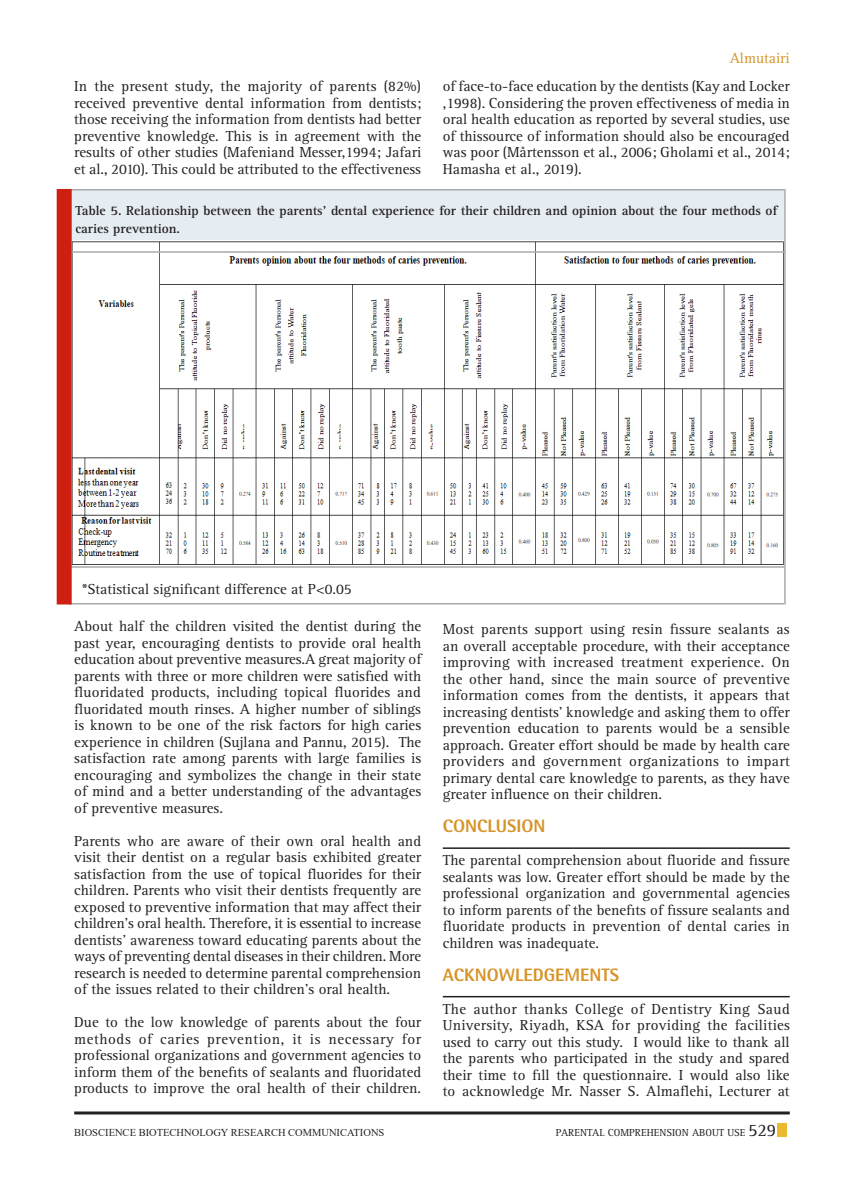
<style>
.page{position:relative;width:864px;height:1188px;background:#fff}
.page>*{position:absolute;margin:0;border:0;box-sizing:border-box;transform-origin:0 0}
.Body_text{font:800 18px "Rotis Semi Sans Std";color:#d69429}
.Body_text-2{font:15px/16.5px "Rotis Serif Std";color:#231f20;text-align:justify}
.Body_text-3{font:15px "Rotis Serif Std";color:#d69429}
.Body_text-4{font:700 13.5px/18px "Rotis Serif Std";color:#231f20}
.t1{font:10.5px "Times New Roman";color:#231f20}
.t2{font:10.5px "Rotis Serif Std";color:#231f20}
.s1{font-size:18px}
</style>
<div class="page">
<div style="left:777px;top:1124px;width:10px;height:13px;background:#eaba2e"></div>
<hr style="left:74px;top:1112px;width:716px;height:2px;background:#231f20">
<hr style="left:443px;top:847px;width:347px;height:2px;background:#231f20">
<hr style="left:443px;top:996px;width:347px;height:1px;background:#231f20">
<div style="left:69px;top:190px;width:715px;height:51px;background:#e5ecf2"></div>
<img style="left:72px;top:241px;width:712px;height:324px">
<hr style="left:69px;top:189px;width:715px;height:1px;background:#a8aaad">
<hr style="left:70px;top:251px;width:715px;height:2px;background:#a8aaad">
<hr style="left:69px;top:603px;width:715px;height:1px;background:#a8aaad">
<hr style="left:69px;top:566px;width:715px;height:2px;background:#a8aaad">
<hr style="left:784px;top:189px;width:2px;height:415px;background:#a8aaad">
<div style="left:57px;top:189px;width:15px;height:415px;background:#ce1f10"></div>
<p class="Body_text-3" style="left:730px;top:49px;width:62px">Almutairi</p>
<p class="Body_text-2" style="left:74px;top:79px;width:349px">In the present study, the majority of parents (82%) received preventive dental information from dentists; those receiving the information from dentists had better preventive knowledge. This is in agreement with the results of other studies (Mafeniand Messer,1994; Jafari et al., 2010). This could be attributed to the effectiveness</p>
<p class="Body_text-2" style="left:443px;top:79px;width:349px">of face-to-face education by the dentists (Kay and Locker ,1998). Considering the proven effectiveness of media in oral health education as reported by several studies, use of thissource of information should also be encouraged was poor (Mårtensson et al., 2006; Gholami et al., 2014; Hamasha et al., 2019).</p>
<p class="Body_text-4" style="left:75px;top:202px;width:703px">Table 5. Relationship between the parents’ dental experience for their children and opinion about the four methods of caries prevention.</p>
<p class="Body_text-2" style="left:82px;top:581px;width:271px">*Statistical significant difference at P&lt;0.05</p>
<p class="Body_text-2" style="left:74px;top:619px;width:349px">About half the children visited the dentist during the past year, encouraging dentists to provide oral health education about preventive measures.A great majority of parents with three or more children were satisfied with fluoridated products, including topical fluorides and fluoridated mouth rinses. A higher number of siblings is known to be one of the risk factors for high caries experience in children (Sujlana and Pannu, 2015). The satisfaction rate among parents with large families is encouraging and symbolizes the change in their state of mind and a better understanding of the advantages of preventive measures.</p>
<p class="Body_text-2" style="left:74px;top:833px;width:348px">Parents who are aware of their own oral health and visit their dentist on a regular basis exhibited greater satisfaction from the use of topical fluorides for their children. Parents who visit their dentists frequently are exposed to preventive information that may affect their children’s oral health. Therefore, it is essential to increase dentists’ awareness toward educating parents about the ways of preventing dental diseases in their children. More research is needed to determine parental comprehension of the issues related to their children’s oral health.</p>
<p class="Body_text-2" style="left:74px;top:1015px;width:348px">Due to the low knowledge of parents about the four methods of caries prevention, it is necessary for professional organizations and government agencies to inform them of the benefits of sealants and fluoridated products to improve the oral health of their children.</p>
<p class="Body_text-2" style="left:443px;top:622px;width:349px">Most parents support using resin fissure sealants as an overall acceptable procedure, with their acceptance improving with increased treatment experience. On the other hand, since the main source of preventive information comes from the dentists, it appears that increasing dentists’ knowledge and asking them to offer prevention education to parents would be a sensible approach. Greater effort should be made by health care providers and government organizations to impart primary dental care knowledge to parents, as they have greater influence on their children.</p>
<p class="Body_text" style="left:443px;top:815px;width:104px">CONCLUSION</p>
<p class="Body_text-2" style="left:443px;top:853px;width:349px">The parental comprehension about fluoride and fissure sealants was low. Greater effort should be made by the professional organization and governmental agencies to inform parents of the benefits of fissure sealants and fluoridate products in prevention of dental caries in children was inadequate.</p>
<p class="Body_text" style="left:443px;top:963px;width:178px">ACKNOWLEDGEMENTS</p>
<p class="Body_text-2" style="left:443px;top:1001px;width:349px">The author thanks College of Dentistry King Saud University, Riyadh, KSA for providing the facilities used to carry out this study. I would like to thank all the parents who participated in the study and spared their time to fill the questionnaire. I would also like to acknowledge Mr. Nasser S. Almaflehi, Lecturer at</p>
<p class="t1" style="left:74px;top:1125px;width:312px">BIOSCIENCE BIOTECHNOLOGY RESEARCH COMMUNICATIONS</p>
<p class="t2" style="left:556px;top:1127px;width:73px">Parental Compr</p>
<p class="t2" style="left:641px;top:1127px;width:137px">ehension About Use <span class="s1">529</span></p>
</div>
